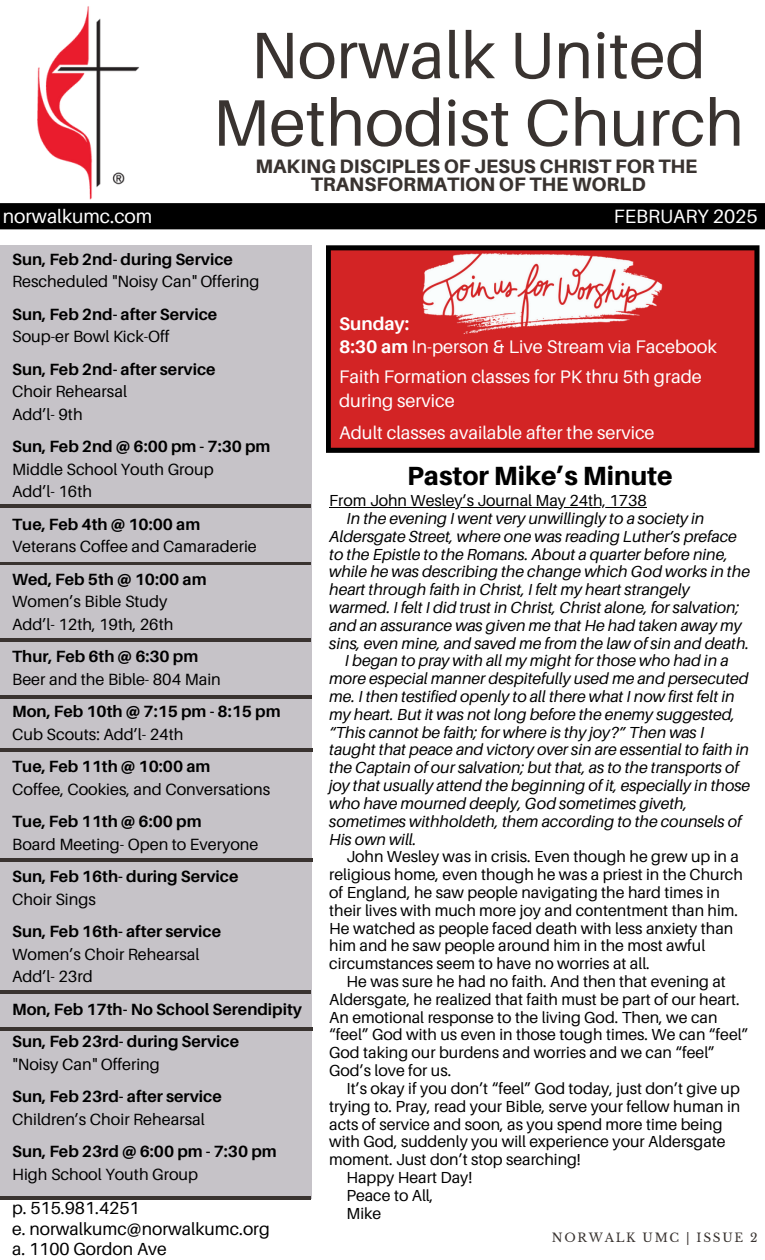
<style>
.page{position:relative;width:765px;height:1260px;background:#fff}
.page>*{position:absolute;margin:0;border:0;box-sizing:border-box;transform-origin:0 0}
.t1{font:65.75px/67.5px "Aileron";color:#393330;text-align:center}
.t2{font:800 26.38px "Aileron";color:#000}
.t3{font:800 19.5px/17.8px "Aileron";color:#393330;text-align:center}
.t4{font:19.25px "Aileron";color:#fff}
.t5{font:18.25px/23.6px "Aileron";color:#fff}
.t6{font:17.5px/20.6px "Aileron";color:#000}
.t7{font:16.25px/22.5px "Aileron";color:#000}
.t8{font:700 16.25px/22.5px "Aileron";color:#000}
.t9{font:italic 16px "Aileron";color:#000}
.t10{font:16px "Aileron";color:#000}
.t11{font:12.12px "Libre Baskerville";letter-spacing:.14em;color:#393330}
.s1{font-weight:700}
.s2{font-weight:400}
</style>
<div class="page">
<img style="left:37px;top:6px;width:102px;height:194px">
<div style="left:0;top:203px;width:765px;height:26px;background:#000"></div>
<div style="left:1px;top:245px;width:311px;height:953px;background:#c6c3c8"></div>
<hr style="left:0;top:504px;width:311px;height:3px;background:#393330">
<hr style="left:0;top:638px;width:311px;height:3px;background:#393330">
<hr style="left:0;top:990px;width:311px;height:3px;background:#393330">
<hr style="left:0;top:696px;width:311px;height:3px;background:#393330">
<hr style="left:0;top:1028px;width:312px;height:3px;background:#393330">
<hr style="left:0;top:1197px;width:310px;height:2px;background:#393330">
<hr style="left:0;top:562px;width:311px;height:3px;background:#393330">
<hr style="left:0;top:859px;width:312px;height:3px;background:#393330">
<hr style="left:329px;top:507px;width:318px;height:1px;background:#000">
<svg style="left:326px;top:245px;width:434px;height:208px;background:#c32223"></svg>
<img style="left:419px;top:245px;width:247px;height:93px">
<hr style="left:0;top:749px;width:312px;height:2px;background:#393330">
<h4 class="t1" style="left:213px;top:20px;width:533px">Norwalk United<br>Methodist Church</h4>
<h4 class="t3" style="left:256px;top:157px;width:443px">MAKING DISCIPLES OF JESUS CHRIST FOR THE<br>TRANSFORMATION OF THE WORLD</h4>
<h4 class="t4" style="left:3px;top:205px;width:151px">norwalkumc.com</h4>
<h6 class="t4" style="left:614px;top:204px;width:145px">FEBRUARY 2025</h6>
<h1 class="t7" style="left:12px;top:248px;width:249px"><span class="s1">Sun, Feb 2nd- during Service<br></span>Rescheduled "Noisy Can" Offering</h1>
<h2 class="t8" style="left:12px;top:303px;width:207px">Sun, Feb 2nd- after Service<br><span class="s2">Soup-er Bowl Kick-Off</span></h2>
<p class="t8" style="left:12px;top:358px;width:205px">Sun, Feb 2nd- after service<br><span class="s2">Choir Rehearsal<br>Add’l- 9th</span></p>
<h4 class="t7" style="left:12px;top:435px;width:260px"><span class="s1">Sun, Feb 2nd @ 6:00 pm - 7:30 pm<br></span>Middle School Youth Group<br>Add’l- 16th</h4>
<h3 class="t7" style="left:12px;top:513px;width:246px"><span class="s1">Tue, Feb 4th @ 10:00 am<br></span>Veterans Coffee and Camaraderie</h3>
<h6 class="t7" style="left:12px;top:568px;width:196px"><span class="s1">Wed, Feb 5th @ 10:00 am<br></span>Women’s Bible Study<br>Add’l- 12th, 19th, 26th</h6>
<h6 class="t7" style="left:12px;top:645px;width:210px"><span class="s1">Thur, Feb 6th @ 6:30 pm<br></span>Beer and the Bible- 804 Main</h6>
<h6 class="t8" style="left:12px;top:700px;width:270px">Mon, Feb 10th @ 7:15 pm - 8:15 pm<br><span class="s2">Cub Scouts: Add’l- 24th</span></h6>
<h6 class="t7" style="left:12px;top:755px;width:260px"><span class="s1">Tue, Feb 11th @ 10:00 am<br></span>Coffee, Cookies, and Conversations</h6>
<h6 class="t7" style="left:12px;top:810px;width:248px"><span class="s1">Tue, Feb 11th @ 6:00 pm<br></span>Board Meeting- Open to Everyone</h6>
<h6 class="t8" style="left:12px;top:865px;width:228px">Sun, Feb 16th- during Service<br><span class="s2">Choir Sings</span></h6>
<h6 class="t7" style="left:12px;top:920px;width:210px"><span class="s1">Sun, Feb 16th- after service<br></span>Women’s Choir Rehearsal<br>Add’l- 23rd</h6>
<h6 class="t8" style="left:12px;top:998px;width:291px">Mon, Feb 17th- No School Serendipity</h6>
<h6 class="t8" style="left:12px;top:1030px;width:228px">Sun, Feb 23rd- during Service <span class="s2">"Noisy Can" Offering</span></h6>
<h6 class="t8" style="left:12px;top:1085px;width:211px">Sun, Feb 23rd- after service<br><span class="s2">Children’s Choir Rehearsal</span></h6>
<h6 class="t8" style="left:12px;top:1140px;width:266px">Sun, Feb 23rd @ 6:00 pm - 7:30 pm<br><span class="s2">High School Youth Group</span></h6>
<p class="t6" style="left:12px;top:1197px;width:259px">p. 515.981.4251<br>e. norwalkumc@norwalkumc.org a. 1100 Gordon Ave</p>
<h6 class="t5" style="left:339px;top:311px;width:379px"><span class="s1">Sunday:<br>8:30 am</span> In-person &amp; Live Stream via Facebook</h6>
<h6 class="t5" style="left:339px;top:365px;width:364px">Faith Formation classes for PK thru 5th grade during service</h6>
<p class="t5" style="left:339px;top:420px;width:317px">Adult classes available after the service</p>
<h6 class="t2" style="left:407px;top:459px;width:267px">Pastor Mike’s Minute</h6>
<h5 class="t10" style="left:329px;top:491px;width:319px">From John Wesley’s Journal May 24th, 1738</h5>
<h5 class="t9" style="left:347px;top:508px;width:359px">In the evening I went very unwillingly to a society in</h5>
<h5 class="t9" style="left:329px;top:526px;width:409px">Aldersgate Street, where one was reading Luther’s preface</h5>
<h5 class="t9" style="left:329px;top:544px;width:400px">to the Epistle to the Romans. About a quarter before nine,</h5>
<h5 class="t9" style="left:329px;top:562px;width:422px">while he was describing the change which God works in the</h5>
<h5 class="t9" style="left:329px;top:580px;width:362px">heart through faith in Christ, I felt my heart strangely</h5>
<h5 class="t9" style="left:329px;top:597px;width:412px">warmed. I felt I did trust in Christ, Christ alone, for salvation;</h5>
<h5 class="t9" style="left:329px;top:615px;width:414px">and an assurance was given me that He had taken away my</h5>
<h5 class="t9" style="left:329px;top:633px;width:422px">sins, even mine, and saved me from the law of sin and death.</h5>
<h5 class="t9" style="left:345px;top:651px;width:385px">I began to pray with all my might for those who had in a</h5>
<h5 class="t9" style="left:329px;top:669px;width:421px">more especial manner despitefully used me and persecuted</h5>
<h5 class="t9" style="left:329px;top:686px;width:407px">me. I then testified openly to all there what I now first felt in</h5>
<h5 class="t9" style="left:329px;top:704px;width:408px">my heart. But it was not long before the enemy suggested,</h5>
<h5 class="t9" style="left:329px;top:722px;width:376px">“This cannot be faith; for where is thy joy?” Then was I</h5>
<h5 class="t9" style="left:329px;top:740px;width:421px">taught that peace and victory over sin are essential to faith in</h5>
<h5 class="t9" style="left:329px;top:758px;width:411px">the Captain of our salvation; but that, as to the transports of</h5>
<h5 class="t9" style="left:329px;top:776px;width:423px">joy that usually attend the beginning of it, especially in those</h5>
<h5 class="t9" style="left:329px;top:793px;width:360px">who have mourned deeply, God sometimes giveth,</h5>
<h5 class="t9" style="left:329px;top:811px;width:414px">sometimes withholdeth, them according to the counsels of</h5>
<h5 class="t9" style="left:329px;top:829px;width:89px">His own will.</h5>
<h5 class="t10" style="left:347px;top:847px;width:394px">John Wesley was in crisis. Even though he grew up in a</h5>
<h5 class="t10" style="left:329px;top:865px;width:415px">religious home, even though he was a priest in the Church</h5>
<h5 class="t10" style="left:329px;top:882px;width:392px">of England, he saw people navigating the hard times in</h5>
<h5 class="t10" style="left:329px;top:900px;width:410px">their lives with much more joy and contentment than him.</h5>
<h5 class="t10" style="left:329px;top:918px;width:406px">He watched as people faced death with less anxiety than</h5>
<h5 class="t10" style="left:329px;top:936px;width:378px">him and he saw people around him in the most awful</h5>
<h5 class="t10" style="left:329px;top:954px;width:322px">circumstances seem to have no worries at all.</h5>
<h5 class="t10" style="left:347px;top:971px;width:381px">He was sure he had no faith. And then that evening at</h5>
<h5 class="t10" style="left:329px;top:989px;width:412px">Aldersgate, he realized that faith must be part of our heart.</h5>
<h5 class="t10" style="left:329px;top:1007px;width:390px">An emotional response to the living God. Then, we can</h5>
<h5 class="t10" style="left:329px;top:1025px;width:421px">“feel” God with us even in those tough times. We can “feel”</h5>
<h5 class="t10" style="left:329px;top:1043px;width:387px">God taking our burdens and worries and we can “feel”</h5>
<h5 class="t10" style="left:329px;top:1061px;width:124px">God’s love for us.</h5>
<h5 class="t10" style="left:347px;top:1078px;width:395px">It’s okay if you don’t “feel” God today, just don’t give up</h5>
<h5 class="t10" style="left:329px;top:1096px;width:413px">trying to. Pray, read your Bible, serve your fellow human in</h5>
<h5 class="t10" style="left:329px;top:1114px;width:395px">acts of service and soon, as you spend more time being</h5>
<h5 class="t10" style="left:329px;top:1132px;width:398px">with God, suddenly you will experience your Aldersgate</h5>
<h5 class="t10" style="left:329px;top:1150px;width:253px">moment. Just don’t stop searching!</h5>
<h5 class="t10" style="left:347px;top:1167px;width:127px">Happy Heart Day!</h5>
<h5 class="t10" style="left:347px;top:1185px;width:88px">Peace to All,</h5>
<h6 class="t10" style="left:347px;top:1203px;width:36px">Mike</h6>
<p class="t11" style="left:552px;top:1231px;width:207px">NORWALK UMC | ISSUE 2</p>
</div>
